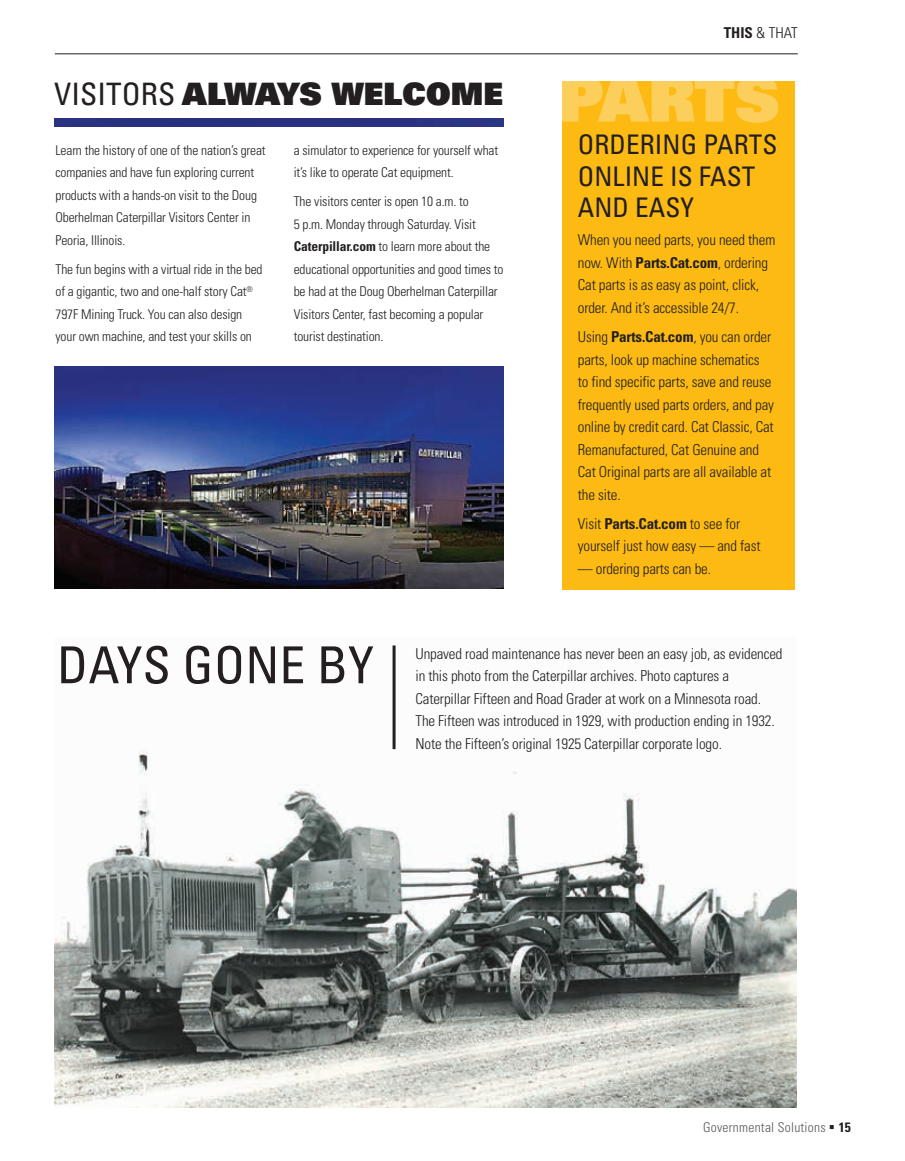
<style>
.page{position:relative;width:905px;height:1161px;background:#fff}
.page>*{position:absolute;margin:0;border:0;box-sizing:border-box;transform-origin:0 0}
.t1{font:condensed 51px "Univers LT Std";letter-spacing:.005em;color:#231f20}
.t2{font:30.9px "Univers LT Std X Black";letter-spacing:.005em;color:#231f20}
.t3{font:condensed 27px/31.5px "Univers LT Std";letter-spacing:.005em;color:#231f20}
.t4{font:300 condensed 15px/22.5px "Univers LT Std";letter-spacing:-.01em;color:#231f20}
.t5{font:300 condensed 13.5px/22.5px "Univers LT Std";letter-spacing:-.01em;color:#231f20}
.t6{font:300 condensed 13.5px "Univers LT Std";letter-spacing:.02em;color:#57585a}
.s1{font-weight:700}
.s2{font-family:"Univers LT Std";font-stretch:condensed}
.s3{font-size:61.8px;color:#fff}
.s4{color:#231f20}
.s5{font-weight:700;color:#231f20}
</style>
<div class="page">
<div style="left:562px;top:81px;width:233px;height:508px;background:#fcba13"></div>
<img style="left:54px;top:645px;width:742px;height:462px">
<hr style="left:55px;top:53px;width:742px;height:1px;background:#231f20">
<hr style="left:392px;top:645px;width:3px;height:104px;background:#231f20">
<img style="left:54px;top:366px;width:450px;height:223px">
<div style="left:54px;top:118px;width:450px;height:9px;background:#293280"></div>
<p class="t4" style="left:723px;top:22px;width:75px"><span class="s1">THIS</span> &amp; THAT</p>
<h2 class="t2" style="left:54px;top:73px;width:727px"><span class="s2">VISITORS</span> ALWAYS WELCOME <span class="s3">PARTS</span></h2>
<p class="t5" style="left:56px;top:139px;width:212px">Learn the history of one of the nation’s great companies and have fun exploring current products with a hands-on visit to the Doug Oberhelman Caterpillar Visitors Center in Peoria, Illinois.</p>
<p class="t5" style="left:56px;top:258px;width:208px">The fun begins with a virtual ride in the bed of a gigantic, two and one-half story Cat<sup>® </sup>797F Mining Truck. You can also design your own machine, and test your skills on</p>
<p class="t5" style="left:294px;top:139px;width:206px">a simulator to experience for yourself what it’s like to operate Cat equipment.</p>
<p class="t5" style="left:294px;top:190px;width:211px">The visitors center is open 10 a.m. to<br>5 p.m. Monday through Saturday. Visit <span class="s1">Caterpillar.com</span> to learn more about the educational opportunities and good times to be had at the Doug Oberhelman Caterpillar Visitors Center, fast becoming a popular tourist destination.</p>
<h3 class="t3" style="left:578px;top:129px;width:201px">ORDERING PARTS<br>ONLINE IS FAST<br>AND EASY</h3>
<p class="t4" style="left:578px;top:229px;width:199px">When you need parts, you need them now. With <span class="s1">Parts.Cat.com</span>, ordering Cat parts is as easy as point, click, order. And it’s accessible 24/7.</p>
<p class="t4" style="left:578px;top:326px;width:198px">Using <span class="s1">Parts.Cat.com</span>, you can order parts, look up machine schematics to find specific parts, save and reuse frequently used parts orders, and pay online by credit card. Cat Classic, Cat Remanufactured, Cat Genuine and Cat Original parts are all available at the site.</p>
<p class="t4" style="left:578px;top:512px;width:184px">Visit <span class="s1">Parts.Cat.com</span> to see for yourself just how easy — and fast</p>
<p class="t4" style="left:578px;top:557px;width:135px">— ordering parts can be.</p>
<h1 class="t1" style="left:57px;top:633px;width:318px">DAYS GONE BY</h1>
<p class="t4" style="left:415px;top:642px;width:368px">Unpaved road maintenance has never been an easy job, as evidenced in this photo from the Caterpillar archives. Photo captures a Caterpillar Fifteen and Road Grader at work on a Minnesota road.<br>The Fifteen was introduced in 1929, with production ending in 1932.<br>Note the Fifteen’s original 1925 Caterpillar corporate logo.</p>
<p class="t6" style="left:703px;top:1119px;width:149px">Governmental Solutions <span class="s4">▪</span> <span class="s5">15</span></p>
</div>
